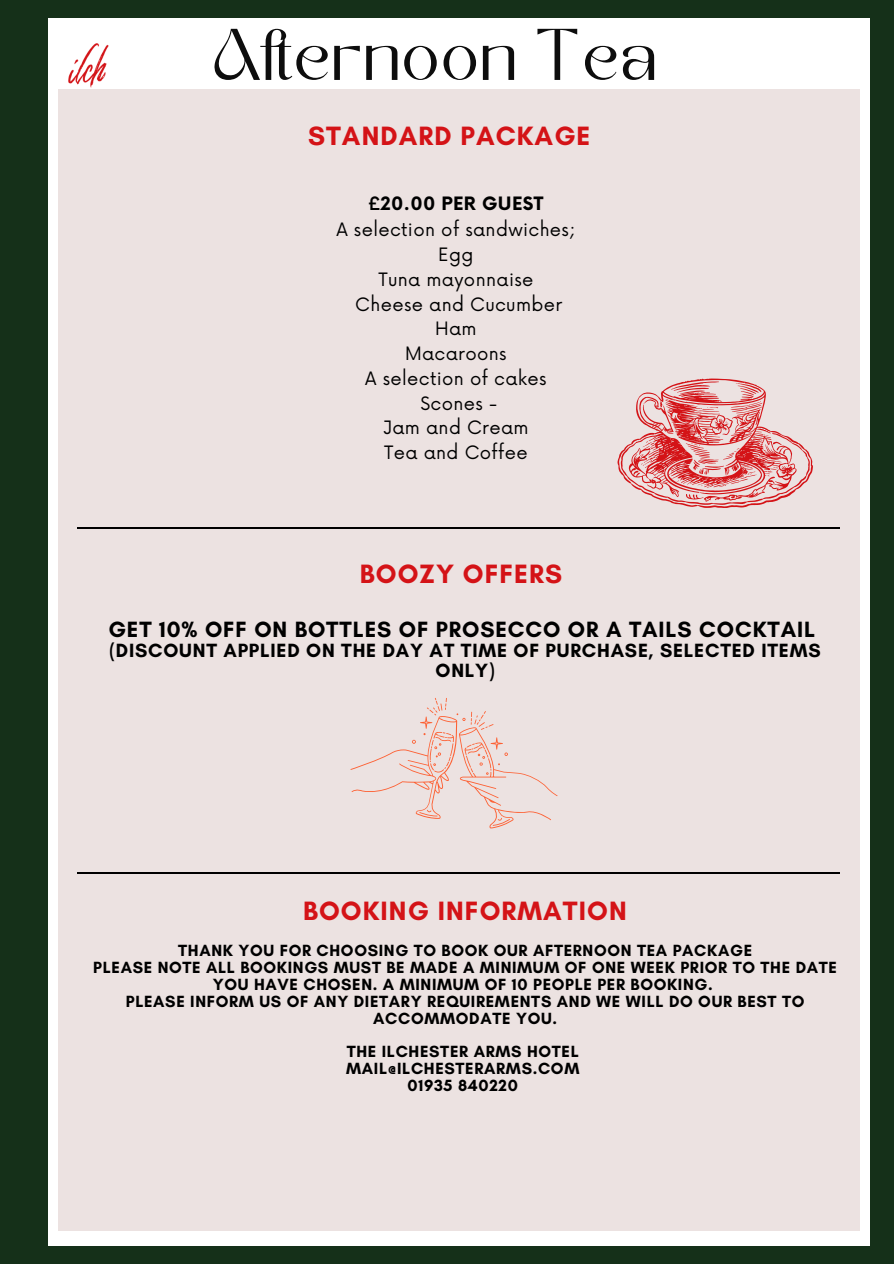
<style>
.page{position:relative;width:894px;height:1264px;background:#fff}
.page>*{position:absolute;margin:0;border:0;box-sizing:border-box;transform-origin:0 0}
.t1{font:68.1px "KENAO";color:#0d0d0d}
.t2{font:700 27px "Glacial Indifference";letter-spacing:.04em;color:#d41317}
.t3{font:700 22.5px "Glacial Indifference";letter-spacing:.04em;color:#000}
.t4{font:700 19.5px/20.2px "Glacial Indifference";letter-spacing:.04em;color:#000;text-align:center}
.t5{font:18px/24.9px "Now";letter-spacing:.02em;color:#000;text-align:center}
.t6{font:700 16.5px/16.8px "Glacial Indifference";letter-spacing:.04em;color:#000;text-align:center}
.s1{font-weight:700}
</style>
<div class="page">
<div style="left:0;top:0;width:893px;height:1263px;background:#153019"></div>
<div style="left:48px;top:18px;width:821px;height:1227px;background:#fff"></div>
<div style="left:58px;top:89px;width:801px;height:1141px;background:#ece2e1"></div>
<img style="left:68px;top:43px;width:41px;height:45px">
<hr style="left:77px;top:527px;width:762px;height:1px;background:#000">
<svg style="left:350px;top:698px;width:207px;height:130px"></svg>
<svg style="left:617px;top:378px;width:195px;height:130px"></svg>
<hr style="left:77px;top:872px;width:762px;height:1px;background:#000">
<h1 class="t1" style="left:214px;top:29px;width:448px">Afternoon Tea</h1>
<p class="t2" style="left:308px;top:119px;width:284px">STANDARD PACKAGE</p>
<h2 class="t5" style="left:336px;top:192px;width:240px"><span class="s1">£20.00 PER GUEST<br></span>A selection of sandwiches;<br>Egg<br>Tuna mayonnaise<br>Cheese and Cucumber<br>Ham<br>Macaroons<br>A selection of cakes<br>Scones -<br>Jam and Cream<br>Tea and Coffee</h2>
<h4 class="t2" style="left:360px;top:557px;width:204px">BOOZY OFFERS</h4>
<p class="t3" style="left:108px;top:615px;width:708px">GET 10% OFF ON BOTTLES OF PROSECCO OR A TAILS COCKTAIL</p>
<p class="t4" style="left:109px;top:640px;width:712px">(DISCOUNT APPLIED ON THE DAY AT TIME OF PURCHASE, SELECTED ITEMS<br>ONLY)</p>
<h3 class="t2" style="left:303px;top:894px;width:325px">BOOKING INFORMATION</h3>
<p class="t6" style="left:178px;top:941px;width:575px">THANK YOU FOR CHOOSING TO BOOK OUR AFTERNOON TEA PACKAGE</p>
<h2 class="t6" style="left:93px;top:958px;width:745px">PLEASE NOTE ALL BOOKINGS MUST BE MADE A MINIMUM OF ONE WEEK PRIOR TO THE DATE<br>YOU HAVE CHOSEN. A MINIMUM OF 10 PEOPLE PER BOOKING.</h2>
<p class="t6" style="left:126px;top:992px;width:680px">PLEASE INFORM US OF ANY DIETARY REQUIREMENTS AND WE WILL DO OUR BEST TO<br>ACCOMMODATE YOU.</p>
<p class="t6" style="left:347px;top:1043px;width:233px">THE ILCHESTER ARMS HOTEL</p>
<p class="t6" style="left:346px;top:1060px;width:235px">MAIL@ILCHESTERARMS.COM</p>
<p class="t6" style="left:407px;top:1076px;width:112px">01935 840220</p>
</div>
